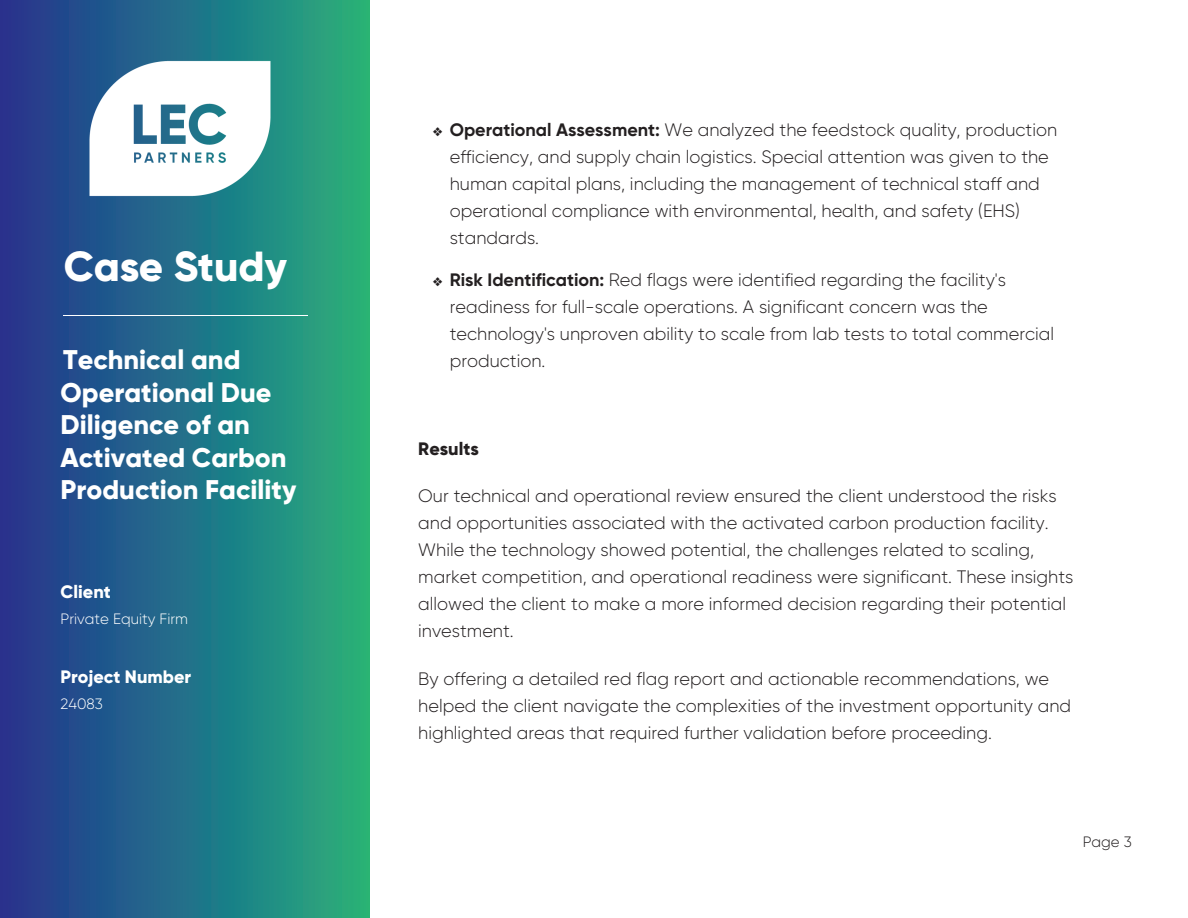
<style>
.page{position:relative;width:1188px;height:918px;background:#fff}
.page>*{position:absolute;margin:0;border:0;box-sizing:border-box;transform-origin:0 0}
.t1{font:800 42px "Gilroy";letter-spacing:-.005em;color:#fff}
.t2{font:800 27px/32.4px "Gilroy";color:#fff}
.t3{font:300 18px/27px "Gilroy";color:#231f20}
.t4{font:800 18px "Gilroy";color:#fff}
.t5{font:800 18px "Gilroy";color:#231f20}
.t6{font:300 15px "Gilroy";color:#fff}
.t7{font:300 15px "Gilroy";color:#231f20}
.s1{font-weight:700}
</style>
<div class="page">
<div style="left:0;top:0;width:369px;height:918px;background:linear-gradient(to right,#223191,#24b17d)"></div>
<hr style="left:64px;top:315px;width:244px;height:1px;background:#fff">
<img style="left:64px;top:37px;width:224px;height:190px">
<h1 class="t1" style="left:64px;top:240px;width:225px">Case Study</h1>
<h2 class="t2" style="left:61px;top:344px;width:237px">Technical and<br>Operational Due<br>Diligence of an<br>Activated Carbon<br>Production Facility</h2>
<p class="t4" style="left:61px;top:581px;width:52px">Client</p>
<p class="t6" style="left:61px;top:609px;width:129px">Private Equity Firm</p>
<p class="t4" style="left:61px;top:666px;width:132px">Project Number</p>
<p class="t6" style="left:61px;top:694px;width:44px">24083</p>
<p class="t3" style="left:450px;top:116px;width:609px;text-indent:-17px">❖ <span class="s1">Operational Assessment:</span> We analyzed the feedstock quality, production efficiency, and supply chain logistics. Special attention was given to the human capital plans, including the management of technical staff and operational compliance with environmental, health, and safety (EHS) standards.</p>
<p class="t3" style="left:450px;top:266px;width:606px;text-indent:-17px">❖ <span class="s1">Risk Identification:</span> Red flags were identified regarding the facility's readiness for full-scale operations. A significant concern was the technology's unproven ability to scale from lab tests to total commercial production.</p>
<p class="t5" style="left:418px;top:437px;width:62px">Results</p>
<p class="t3" style="left:418px;top:482px;width:657px">Our technical and operational review ensured the client understood the risks and opportunities associated with the activated carbon production facility.<br>While the technology showed potential, the challenges related to scaling, market competition, and operational readiness were significant. These insights allowed the client to make a more informed decision regarding their potential investment.</p>
<p class="t3" style="left:418px;top:665px;width:654px">By offering a detailed red flag report and actionable recommendations, we helped the client navigate the complexities of the investment opportunity and highlighted areas that required further validation before proceeding.</p>
<p class="t7" style="left:1083px;top:832px;width:51px">Page 3</p>
</div>
